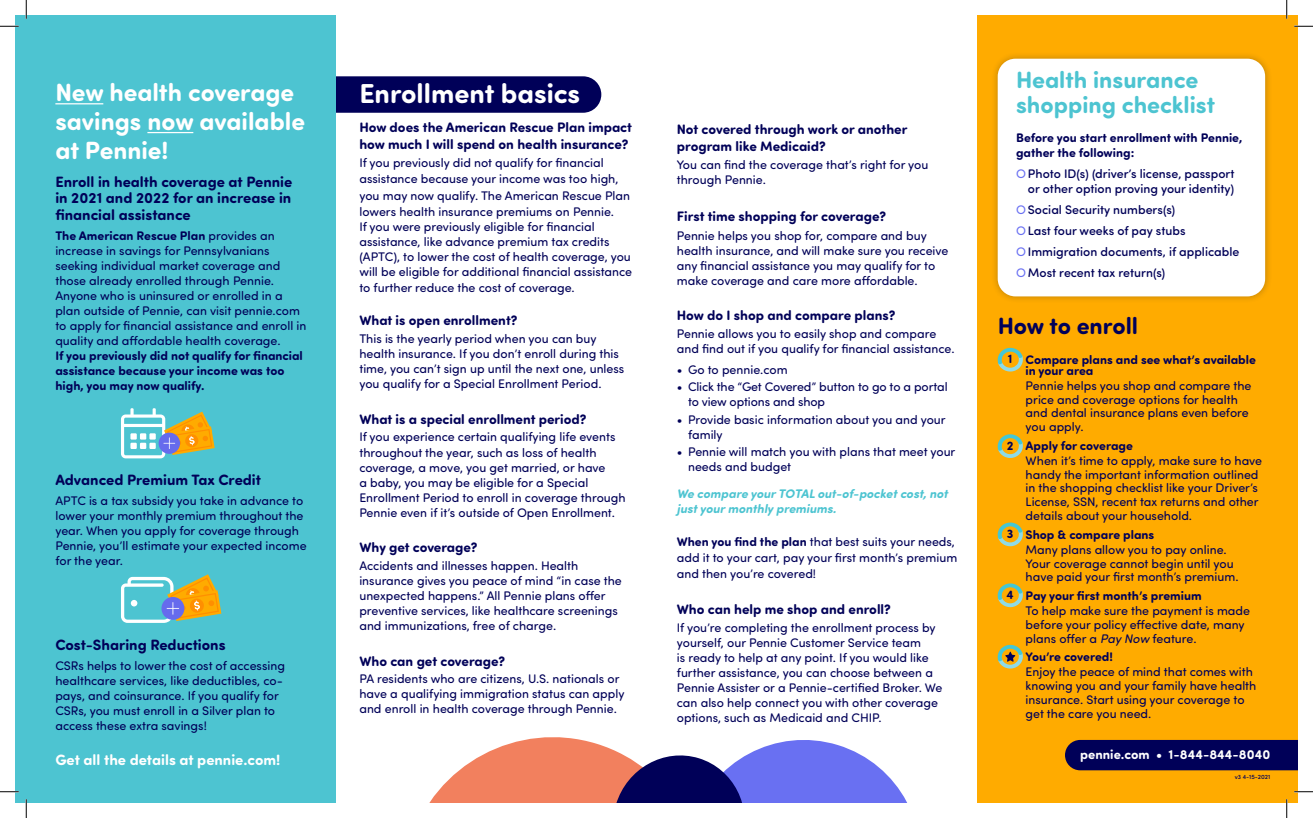
<style>
.page{position:relative;width:1313px;height:818px;background:#fff}
.page>*{position:absolute;margin:0;border:0;box-sizing:border-box;transform-origin:0 0}
.t1{font:700 27.5px "Sofia Pro Soft";color:#fff}
.t2{font:700 25px/28.8px "Sofia Pro Soft";color:#fff}
.t3{font:700 23.62px/25px "Sofia Pro Soft";color:#4dc4d1}
.t4{font:700 23.62px "Sofia Pro Soft";letter-spacing:-.005em;color:#000059}
.t5{font:700 15px/16.2px "Sofia Pro Soft";color:#000058;text-align:justify}
.t6{font:700 15px "Sofia Pro Soft";color:#fff}
.t7{font:700 13.75px/17.5px "Sofia Pro Soft";color:#000058}
.t8{font:700 13.25px "Sofia Pro Soft";color:#fff}
.t9{font:12.5px/15px "Sofia Pro Soft";color:#000058}
.t10{font:12.5px/13.8px "Sofia Pro Soft";color:#000059}
.t11{font:500 12.5px/15px "Sofia Pro Soft";color:#000058;text-align:right}
.t12{font:700 12.5px/15px "Sofia Pro Soft";color:#000058}
.t13{font:700 12.5px "Sofia Pro Soft";color:#000059}
.t14{font:italic 700 12.5px/15px "Sofia Pro Soft";color:#4dc4d1}
.t15{font:500 6.25px "Sofia Pro Soft";color:#000059}
.s1{font-weight:700}
.s2{font-weight:400;color:#6970f2}
.s3{font-style:italic}
</style>
<div class="page">
<div style="left:336px;top:76px;width:265px;height:37px;background:#000058"></div>
<div style="left:977px;top:15px;width:321px;height:787px;background:#ffab00"></div>
<div style="left:15px;top:15px;width:321px;height:787px;background:#4dc4d1"></div>
<div style="left:990px;top:51px;width:282px;height:252px;background:#231f20;opacity:.3"></div>
<div style="left:997px;top:59px;width:268px;height:237px;background:#fff;border-radius:18px"></div>
<hr style="left:55px;top:103px;width:48px;height:1px;background:#fff">
<hr style="left:147px;top:132px;width:46px;height:1px;background:#fff">
<svg style="left:997px;top:348px;width:26px;height:23px"></svg>
<svg style="left:997px;top:434px;width:26px;height:24px"></svg>
<svg style="left:997px;top:522px;width:26px;height:24px"></svg>
<svg style="left:997px;top:644px;width:26px;height:24px"></svg>
<svg style="left:997px;top:583px;width:26px;height:24px"></svg>
<div style="left:1065px;top:739px;width:233px;height:31px;background:#000058"></div>
<svg style="left:121px;top:408px;width:94px;height:50px"></svg>
<svg style="left:121px;top:574px;width:100px;height:49px"></svg>
<svg style="left:430px;top:737px;width:477px;height:65px"></svg>
<svg style="left:0;top:25px;width:19px;height:2px"></svg>
<svg style="left:1294px;top:25px;width:18px;height:2px"></svg>
<svg style="left:0;top:791px;width:19px;height:1px"></svg>
<svg style="left:1294px;top:790px;width:18px;height:2px"></svg>
<svg style="left:25px;top:0;width:2px;height:19px"></svg>
<svg style="left:25px;top:799px;width:2px;height:19px"></svg>
<svg style="left:1285px;top:0;width:2px;height:19px"></svg>
<svg style="left:1285px;top:799px;width:2px;height:19px"></svg>
<p class="t2" style="left:55px;top:77px;width:251px">New health coverage savings now available at Pennie!</p>
<p class="t5" style="left:55px;top:173px;width:238px">Enroll in health coverage at Pennie in 2021 and 2022 for an increase in financial assistance</p>
<p class="t9" style="left:55px;top:228px;width:253px"><span class="s1">The American Rescue Plan</span> provides an increase in savings for Pennsylvanians seeking individual market coverage and those already enrolled through Pennie.<br>Anyone who is uninsured or enrolled in a plan outside of Pennie, can visit pennie.com to apply for financial assistance and enroll in quality and affordable health coverage.</p>
<p class="t12" style="left:55px;top:347px;width:249px">If you previously did not qualify for financial assistance because your income was too high, you may now qualify.</p>
<p class="t5" style="left:55px;top:470px;width:207px">Advanced Premium Tax Credit</p>
<p class="t9" style="left:55px;top:492px;width:253px">APTC is a tax subsidy you take in advance to lower your monthly premium throughout the year. When you apply for coverage through Pennie, you’ll estimate your expected income for the year.</p>
<p class="t5" style="left:55px;top:635px;width:172px">Cost-Sharing Reductions</p>
<p class="t9" style="left:55px;top:657px;width:231px">CSRs helps to lower the cost of accessing healthcare services, like deductibles, co&shy;pays, and coinsurance. If you qualify for CSRs, you must enroll in a Silver plan to access these extra savings!</p>
<p class="t6" style="left:55px;top:748px;width:226px">Get all the details at pennie.com!</p>
<p class="t1" style="left:359px;top:73px;width:222px">Enrollment basics</p>
<p class="t7" style="left:359px;top:118px;width:274px">How does the American Rescue Plan impact how much I will spend on health insurance?</p>
<p class="t9" style="left:359px;top:154px;width:272px;line-height:16.2px">If you previously did not qualify for financial assistance because your income was too high, you may now qualify. The American Rescue Plan lowers health insurance premiums on Pennie.</p>
<p class="t9" style="left:359px;top:218px;width:274px">If you were previously eligible for financial assistance, like advance premium tax credits (APTC), to lower the cost of health coverage, you will be eligible for additional financial assistance</p>
<p class="t9" style="left:359px;top:280px;width:217px">to further reduce the cost of coverage.</p>
<p class="t7" style="left:359px;top:311px;width:160px">What is open enrollment?</p>
<p class="t9" style="left:359px;top:331px;width:266px">This is the yearly period when you can buy health insurance. If you don’t enroll during this time, you can’t sign up until the next one, unless you qualify for a Special Enrollment Period.</p>
<p class="t7" style="left:359px;top:409px;width:229px">What is a special enrollment period?</p>
<p class="t9" style="left:359px;top:429px;width:268px">If you experience certain qualifying life events throughout the year, such as loss of health coverage, a move, you get married, or have<br>a baby, you may be eligible for a Special Enrollment Period to enroll in coverage through Pennie even if it’s outside of Open Enrollment.</p>
<p class="t7" style="left:359px;top:537px;width:120px">Why get coverage?</p>
<p class="t9" style="left:359px;top:557px;width:264px">Accidents and illnesses happen. Health insurance gives you peace of mind “in case the unexpected happens.” All Pennie plans offer preventive services, like healthcare screenings and immunizations, free of charge.</p>
<p class="t7" style="left:359px;top:651px;width:147px">Who can get coverage?</p>
<p class="t9" style="left:359px;top:670px;width:266px">PA residents who are citizens, U.S. nationals or have a qualifying immigration status can apply and enroll in health coverage through Pennie.</p>
<p class="t7" style="left:677px;top:119px;width:232px">Not covered through work or another program like Medicaid?</p>
<p class="t9" style="left:677px;top:157px;width:253px">You can find the coverage that’s right for you through Pennie.</p>
<p class="t7" style="left:677px;top:207px;width:211px">First time shopping for coverage?</p>
<p class="t9" style="left:677px;top:227px;width:273px">Pennie helps you shop for, compare and buy health insurance, and will make sure you receive any financial assistance you may qualify for to make coverage and care more affordable.</p>
<p class="t7" style="left:677px;top:306px;width:220px">How do I shop and compare plans?</p>
<p class="t9" style="left:677px;top:326px;width:279px">Pennie allows you to easily shop and compare and find out if you qualify for financial assistance.</p>
<p class="t9" style="left:677px;top:361px;width:112px">• Go to pennie.com</p>
<p class="t9" style="left:688px;top:379px;width:261px;text-indent:-11px">• Click the “Get Covered” button to go to a portal to view options and shop</p>
<p class="t9" style="left:688px;top:411px;width:259px;text-indent:-11px">• Provide basic information about you and your family</p>
<p class="t9" style="left:688px;top:444px;width:269px;text-indent:-11px">• Pennie will match you with plans that meet your needs and budget</p>
<p class="t14" style="left:677px;top:485px;width:272px">We compare your TOTAL out-of-pocket cost, not just your monthly premiums.</p>
<p class="t9" style="left:677px;top:532px;width:282px;line-height:16.2px"><span class="s1">When you find the plan</span> that best suits your needs, add it to your cart, pay your first month’s premium and then you’re covered!</p>
<p class="t7" style="left:677px;top:599px;width:216px">Who can help me shop and enroll?</p>
<p class="t9" style="left:677px;top:619px;width:267px">If you’re completing the enrollment process by yourself, our Pennie Customer Service team<br>is ready to help at any point. If you would like further assistance, you can choose between a Pennie Assister or a Pennie-certified Broker. We can also help connect you with other coverage options, such as Medicaid and CHIP.</p>
<p class="t3" style="left:1016px;top:66px;width:200px">Health insurance shopping checklist</p>
<p class="t12" style="left:1016px;top:130px;width:228px;line-height:14.5px">Before you start enrollment with Pennie, gather the following:</p>
<p class="t11" style="left:1016px;top:165px;width:220px"><span class="s2">O</span>Photo ID(s) (driver’s license, passport or other option proving your identity)</p>
<p class="t11" style="left:1016px;top:201px;width:161px"><span class="s2">O</span>Social Security numbers(s)</p>
<p class="t11" style="left:1016px;top:222px;width:171px"><span class="s2">O</span>Last four weeks of pay stubs</p>
<p class="t11" style="left:1016px;top:243px;width:225px"><span class="s2">O</span>Immigration documents, if applicable</p>
<p class="t11" style="left:1016px;top:265px;width:151px"><span class="s2">O</span>Most recent tax return(s)</p>
<p class="t4" style="left:997px;top:308px;width:142px">How to enroll</p>
<p class="t12" style="left:1008px;top:351px;width:6px">1</p>
<p class="t12" style="left:1007px;top:437px;width:8px">2</p>
<p class="t12" style="left:1007px;top:525px;width:8px">3</p>
<p class="t12" style="left:1006px;top:586px;width:9px">4</p>
<p class="t13" style="left:1025px;top:350px;width:232px">Compare plans and see what’s available</p>
<p class="t13" style="left:1025px;top:361px;width:69px">in your area</p>
<p class="t10" style="left:1025px;top:378px;width:227px">Pennie helps you shop and compare the price and coverage options for health and dental insurance plans even before you apply.</p>
<p class="t13" style="left:1025px;top:436px;width:109px">Apply for coverage</p>
<p class="t10" style="left:1025px;top:453px;width:238px">When it’s time to apply, make sure to have handy the important information outlined in the shopping checklist like your Driver’s License, SSN, recent tax returns and other details about your household.</p>
<p class="t13" style="left:1025px;top:525px;width:130px">Shop &amp; compare plans</p>
<p class="t10" style="left:1025px;top:542px;width:203px">Many plans allow you to pay online.</p>
<p class="t10" style="left:1025px;top:555px;width:214px">Your coverage cannot begin until you have paid your first month’s premium.</p>
<p class="t13" style="left:1025px;top:586px;width:178px">Pay your first month’s premium</p>
<p class="t10" style="left:1025px;top:603px;width:226px">To help make sure the payment is made before your policy effective date, many plans offer a <span class="s3">Pay Now</span> feature.</p>
<p class="t13" style="left:1025px;top:647px;width:89px">You’re covered!</p>
<p class="t10" style="left:1025px;top:664px;width:232px">Enjoy the peace of mind that comes with knowing you and your family have health insurance. Start using your coverage to get the care you need.</p>
<p class="t8" style="left:1080px;top:744px;width:191px">pennie.com • 1-844-844-8040</p>
<p class="t15" style="left:1234px;top:772px;width:37px">v3 4-15-2021</p>
</div>
